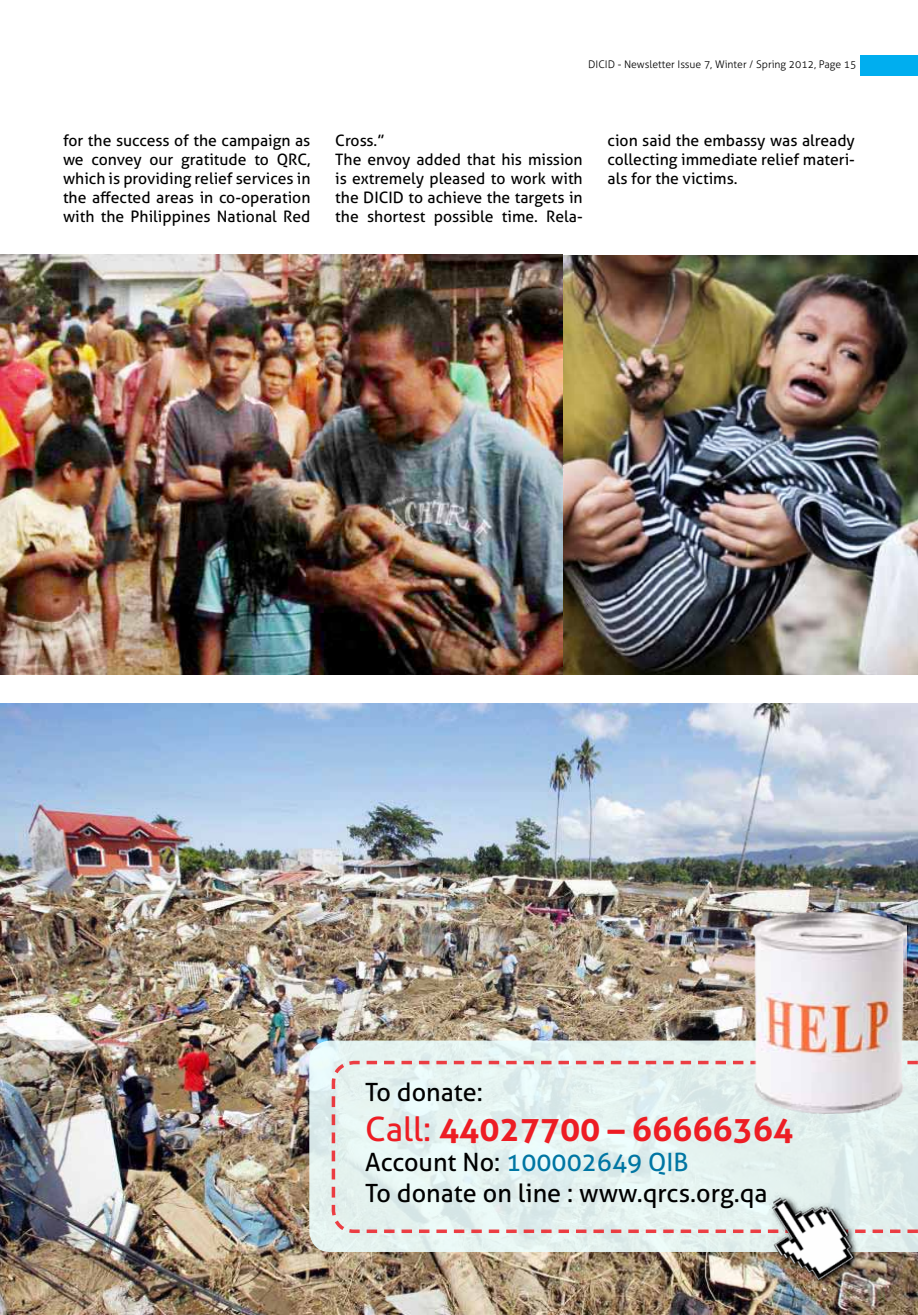
<style>
.page{position:relative;width:918px;height:1315px;background:#fff}
.page>*{position:absolute;margin:0;border:0;box-sizing:border-box;transform-origin:0 0}
.t1{font:700 33.6px "Aller";color:#ed1d24}
.t2{font:25.2px/30.3px "Aller";color:#000}
.t3{font:15.75px/18.9px "Aller";color:#000;text-align:justify}
.t4{font:300 10.5px "Aller";color:#000}
.s1{font-weight:400}
.s2{color:#0076a3}
</style>
<div class="page">
<div style="left:860px;top:55px;width:58px;height:20px;background:#00aeef"></div>
<img style="left:563px;top:255px;width:355px;height:420px">
<img style="left:0;top:255px;width:563px;height:420px">
<img style="left:0;top:704px;width:918px;height:611px">
<svg style="left:309px;top:1040px;width:609px;height:212px;background:#e1efed"></svg>
<svg style="left:330px;top:1059px;width:588px;height:175px;background:#e3eceb"></svg>
<img style="left:751px;top:912px;width:156px;height:201px">
<img style="left:768px;top:1193px;width:94px;height:94px">
<p class="t4" style="left:588px;top:58px;width:270px">DICID - Newsletter Issue 7, Winter / Spring 2012, Page 15</p>
<p class="t3" style="left:63px;top:131px;width:249px">for the success of the campaign as we convey our gratitude to QRC, which is providing relief services in the affected areas in co-operation with the Philippines National Red</p>
<p class="t3" style="left:335px;top:131px;width:249px;text-align:left">Cross.”<br>The envoy added that his mission is extremely pleased to work with the DICID to achieve the targets in the shortest possible time. Rela-</p>
<p class="t3" style="left:607px;top:131px;width:249px">cion said the embassy was already collecting immediate relief materi&shy;als for the victims.</p>
<h2 class="t2" style="left:365px;top:1076px;width:119px">To donate:</h2>
<h1 class="t1" style="left:365px;top:1108px;width:429px"><span class="s1">Call:</span> 44027700 – 66666364</h1>
<h2 class="t2" style="left:365px;top:1147px;width:404px">Account No: <span class="s2">100002649 QIB<br></span>To donate on line : www.qrcs.org.qa</h2>
</div>
